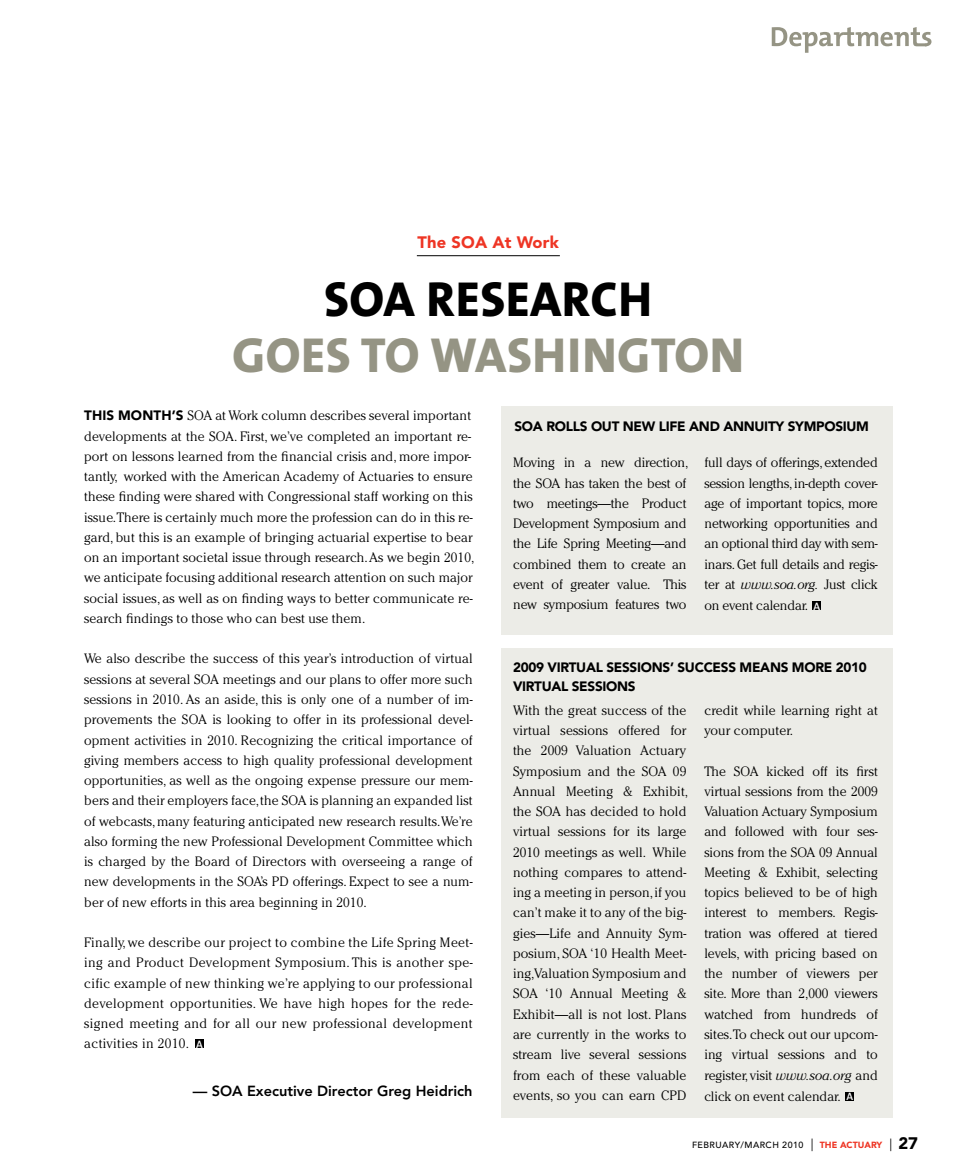
<style>
.page{position:relative;width:972px;height:1175px;background:#fff}
.page>*{position:absolute;margin:0;border:0;box-sizing:border-box;transform-origin:0 0}
.t1{font:800 49.5px/55.5px "The Mix B8";letter-spacing:.01em;color:#959484}
.t2{font:800 49.5px "The Mix B8";color:#000}
.t3{font:900 16.5px "Avenir";color:#ee3524}
.t4{font:800 14.55px "Avenir";color:#000}
.t5{font:300 13.5px/20.2px "Cheltenham Std";letter-spacing:.01em;color:#000;text-align:justify}
.t6{font:300 13.5px/20.2px "Cheltenham Std";letter-spacing:-.01em;color:#000}
.t7{font:900 13.5px/18.8px "Avenir";letter-spacing:-.02em;color:#000}
.t8{font:900 13.5px "Avenir";color:#000}
.t9{font:500 8.85px "Avenir";letter-spacing:.05em;color:#000}
.s1{color:#000}
.s2{font-family:"Avenir";font-weight:900}
.s3{font-family:"The Mix B6";font-weight:600;font-size:10.8px;color:#fff}
.s4{font-style:italic}
.s5{font-weight:400;font-size:12.6px}
.s6{font-weight:900;color:#ee3524}
.s7{font-weight:900;font-size:16.65px}
</style>
<div class="page">
<div style="left:195px;top:1039px;width:9px;height:9px;background:#000"></div>
<hr style="left:417px;top:255px;width:143px;height:1px;background:#000">
<div style="left:501px;top:406px;width:391px;height:228px;background:#ecece7"></div>
<div style="left:813px;top:601px;width:8px;height:9px;background:#000"></div>
<div style="left:501px;top:648px;width:391px;height:470px;background:#ecece7"></div>
<div style="left:845px;top:1092px;width:9px;height:9px;background:#000"></div>
<svg style="left:772px;top:27px;width:159px;height:26px"></svg>
<p class="t3" style="left:418px;top:232px;width:38px">THE SOA</p>
<p class="t3" style="left:493px;top:232px;width:68px">AT WORK</p>
<p class="t2" style="left:324px;top:273px;width:31px">SOA</p>
<p class="t1" style="left:232px;top:273px;width:513px;text-indent:194px"><span class="s1">RESEARCH<br></span>GOES TO WASHINGTON</p>
<p class="t5" style="left:84px;top:405px;width:392px;text-align:left"><span class="s2">THIS MONTH’S</span> SOA at Work column describes several important developments at the SOA. First, we’ve completed an important re&shy;port on lessons learned from the financial crisis and, more impor&shy;tantly, worked with the American Academy of Actuaries to ensure these finding were shared with Congressional staff working on this issue.There is certainly much more the profession can do in this re&shy;gard, but this is an example of bringing actuarial expertise to bear on an important societal issue through research. As we begin 2010, we anticipate focusing additional research attention on such major social issues, as well as on finding ways to better communicate re&shy;search findings to those who can best use them.</p>
<p class="t5" style="left:84px;top:648px;width:390px">We also describe the success of this year’s introduction of virtual sessions at several SOA meetings and our plans to offer more such sessions in 2010. As an aside, this is only one of a number of im&shy;provements the SOA is looking to offer in its professional devel&shy;opment activities in 2010. Recognizing the critical importance of giving members access to high quality professional development opportunities, as well as the ongoing expense pressure our mem&shy;bers and their employers face, the SOA is planning an expanded list of webcasts, many featuring anticipated new research results.We’re also forming the new Professional Development Committee which is charged by the Board of Directors with overseeing a range of new developments in the SOA’s PD offerings. Expect to see a num&shy;ber of new efforts in this area beginning in 2010.</p>
<p class="t5" style="left:84px;top:932px;width:390px">Finally, we describe our project to combine the Life Spring Meet&shy;ing and Product Development Symposium. This is another spe&shy;cific example of new thinking we’re applying to our professional development opportunities. We have high hopes for the rede&shy;signed meeting and for all our new professional development activities in 2010. <span class="s3">A</span></p>
<p class="t4" style="left:193px;top:1082px;width:281px">— SOA Executive Director Greg Heidrich</p>
<p class="t7" style="left:514px;top:417px;width:11px">SOA</p>
<p class="t7" style="left:546px;top:417px;width:322px">ROLLS OUT NEW LIF E AND ANNUITY SYMPOSIUM</p>
<p class="t6" style="left:513px;top:452px;width:177px">Moving in a new direction, the SOA has taken the best of two meetings—the Product<br>Development Symposium and the Life Spring Meeting—and combined them to create an event of greater value. This new symposium features two</p>
<p class="t5" style="left:704px;top:452px;width:175px">full days of offerings, extended session lengths, in-depth cover&shy;age of important topics, more networking opportunities and an optional third day with sem&shy;inars. Get full details and regis&shy;ter at <span class="s4">www.soa.org.</span> Just click</p>
<p class="t6" style="left:704px;top:595px;width:117px">on event calendar. <span class="s3">A</span></p>
<p class="t8" style="left:515px;top:649px;width:294px">THE ACTUARIAL PROF ESSION IN THE NEWS</p>
<p class="t7" style="left:513px;top:658px;width:355px">2009 VIR TUAL SESSIONS’ SUCCESS MEANS MORE 2010<br>VIR TUAL SESSIONS</p>
<p class="t5" style="left:513px;top:700px;width:177px;text-align:left">With the great success of the virtual sessions offered for the 2009 Valuation Actuary<br>Symposium and the SOA 09<br>Annual Meeting &amp; Exhibit, the SOA has decided to hold virtual sessions for its large<br>2010 meetings as well. While nothing compares to attend&shy;ing a meeting in person, if you can’t make it to any of the big&shy;gies—Life and Annuity Sym&shy;posium, SOA ‘10 Health Meet&shy;ing,Valuation Symposium and<br>SOA ‘10 Annual Meeting &amp;<br>Exhibit—all is not lost. Plans are currently in the works to stream live several sessions from each of these valuable events, so you can earn CPD</p>
<p class="t5" style="left:704px;top:700px;width:175px">credit while learning right at your computer.</p>
<p class="t5" style="left:704px;top:760px;width:175px">The SOA kicked off its first virtual sessions from the 2009<br>Valuation Actuary Symposium and followed with four ses&shy;sions from the SOA 09 Annual Meeting &amp; Exhibit, selecting topics believed to be of high interest to members. Regis&shy;tration was offered at tiered levels, with pricing based on the number of viewers per site. More than 2,000 viewers watched from hundreds of sites.To check out our upcom&shy;ing virtual sessions and to register, visit <span class="s4">www.soa.org</span> and</p>
<p class="t5" style="left:704px;top:1086px;width:150px">click on event calendar. <span class="s3">A</span></p>
<p class="t9" style="left:692px;top:1139px;width:227px">FEBRUARY/MARCH 2010 <span class="s5">|</span> <span class="s6">THE ACTUARY</span> <span class="s5">|</span> <span class="s7">27</span></p>
</div>
